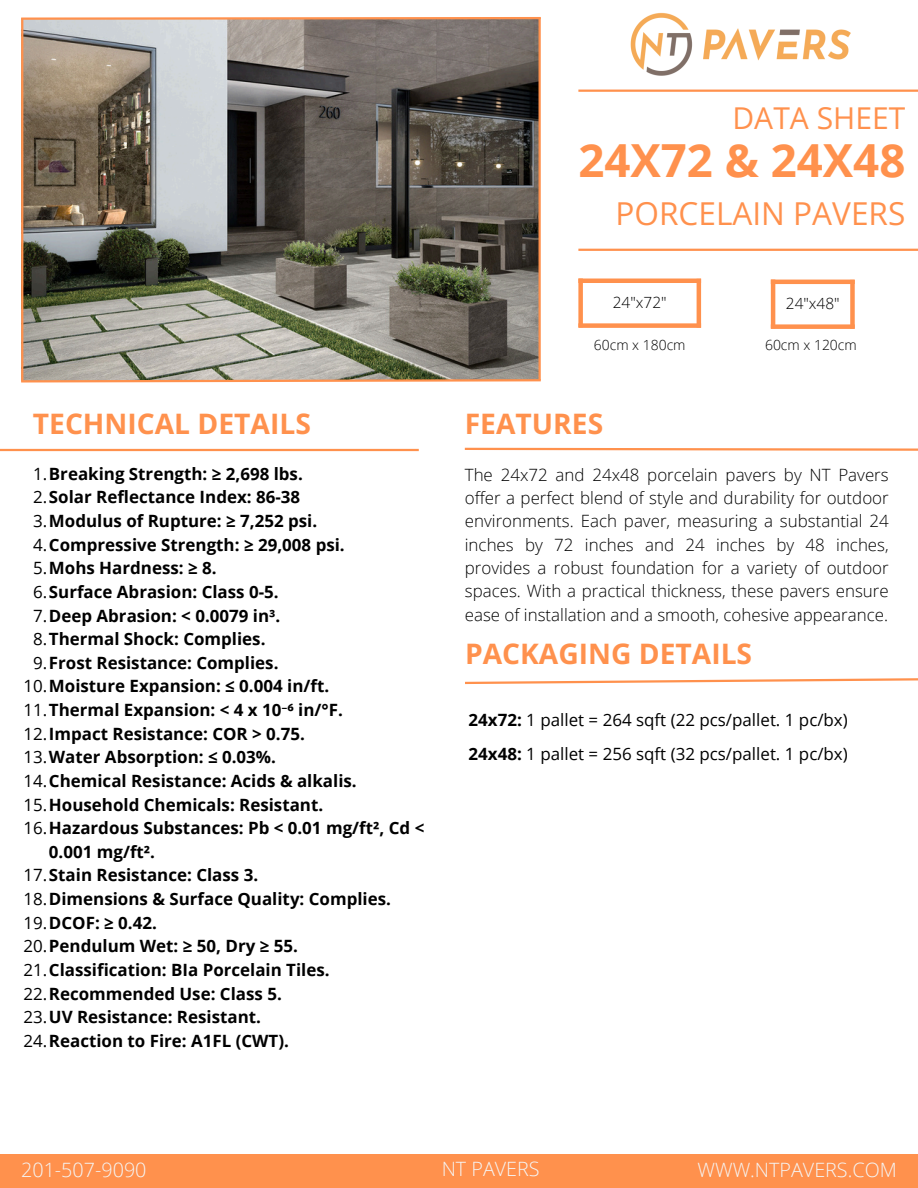
<style>
.page{position:relative;width:918px;height:1188px;background:#fff}
.page>*{position:absolute;margin:0;border:0;box-sizing:border-box;transform-origin:0 0}
.t1{font:700 45.6px "Open Sans";color:#ff914d}
.t2{font:31.65px "Open Sans";color:#ff914d}
.t3{font:30.15px "Open Sans";color:#ff914d}
.t4{font:700 28.2px "Open Sans";color:#ff914d}
.t5{font:300 19.8px "Open Sans";color:#f5f5f5}
.t6{font:700 16.95px/23.7px "Open Sans";color:#000}
.t7{font:300 16.95px/23.2px "Open Sans";color:#000;text-align:justify}
.t8{font:16.95px "Open Sans";color:#000}
.t9{font:300 15.45px "Open Sans";color:#000}
.t10{font:300 13.95px "Open Sans";color:#000}
.s1{font-weight:400}
.s2{font-family:"Noto Sans"}
.s3{font-weight:700}
</style>
<div class="page">
<div style="left:0;top:1154px;width:918px;height:34px;background:#ff914d"></div>
<img style="left:23px;top:21px;width:516px;height:357px">
<hr style="left:0;top:449px;width:419px;height:2px;background:#ff914d">
<svg style="left:464px;top:447px;width:454px;height:4px"></svg>
<svg style="left:465px;top:678px;width:453px;height:7px"></svg>
<hr style="left:578px;top:90px;width:340px;height:2px;background:#ff914d">
<hr style="left:578px;top:249px;width:340px;height:2px;background:#ff914d">
<svg style="left:21px;top:378px;width:520px;height:5px"></svg>
<svg style="left:21px;top:17px;width:520px;height:4px"></svg>
<hr style="left:539px;top:18px;width:2px;height:362px;background:#ff914d">
<hr style="left:21px;top:19px;width:2px;height:362px;background:#ff914d">
<img style="left:630px;top:12px;width:221px;height:64px">
<div style="left:578px;top:279px;width:5px;height:48px;background:#ff914d"></div>
<hr style="left:578px;top:279px;width:123px;height:4px;background:#ff914d">
<div style="left:578px;top:323px;width:123px;height:5px;background:#ff914d"></div>
<hr style="left:697px;top:279px;width:4px;height:49px;background:#ff914d">
<hr style="left:771px;top:280px;width:4px;height:48px;background:#ff914d">
<hr style="left:771px;top:280px;width:84px;height:4px;background:#ff914d">
<div style="left:771px;top:324px;width:84px;height:5px;background:#ff914d"></div>
<div style="left:850px;top:280px;width:5px;height:49px;background:#ff914d"></div>
<p class="t3" style="left:732px;top:97px;width:174px">DATA SHEET</p>
<p class="t1" style="left:578px;top:129px;width:329px">24X72 &amp; 24X48</p>
<p class="t2" style="left:616px;top:191px;width:291px">PORCELAIN PAVERS</p>
<p class="t9" style="left:613px;top:292px;width:55px">24"x72"</p>
<p class="t9" style="left:786px;top:293px;width:55px">24"x48"</p>
<p class="t4" style="left:33px;top:404px;width:279px">TECHNICAL DETAILS</p>
<p class="t6" style="left:33px;top:461px;width:271px"><span class="s1">1.</span>Breaking Strength: ≥ 2,698 lbs.</p>
<p class="t6" style="left:33px;top:485px;width:269px"><span class="s1">2.</span>Solar Reflectance Index: 86-38</p>
<p class="t6" style="left:33px;top:509px;width:286px"><span class="s1">3.</span>Modulus of Rupture: ≥ 7,252 psi.</p>
<h2 class="t6" style="left:33px;top:532px;width:313px"><span class="s1">4.</span>Compressive Strength: ≥ 29,008 psi.</h2>
<h1 class="t6" style="left:33px;top:556px;width:185px"><span class="s1">5.</span>Mohs Hardness: ≥ 8.</h1>
<h2 class="t6" style="left:33px;top:580px;width:247px"><span class="s1">6.</span>Surface Abrasion: Class 0-5.</h2>
<p class="t6" style="left:33px;top:603px;width:249px"><span class="s1">7.</span>Deep Abrasion: &lt; 0.0079 in³.</p>
<p class="t6" style="left:33px;top:627px;width:234px"><span class="s1">8.</span>Thermal Shock: Complies.</p>
<p class="t6" style="left:33px;top:650px;width:247px"><span class="s1">9.</span>Frost Resistance: Complies.</p>
<p class="t6" style="left:23px;top:674px;width:307px"><span class="s1">10.</span>Moisture Expansion: ≤ 0.004 in/ft.</p>
<p class="t6" style="left:23px;top:698px;width:321px"><span class="s1">11.</span>Thermal Expansion: &lt; 4 x 10<span class="s2">⁻</span>⁶ in/°F.</p>
<p class="t6" style="left:23px;top:721px;width:283px"><span class="s1">12.</span>Impact Resistance: COR &gt; 0.75.</p>
<p class="t6" style="left:23px;top:745px;width:254px"><span class="s1">13.</span>Water Absorption: ≤ 0.03%.</p>
<p class="t6" style="left:23px;top:769px;width:335px"><span class="s1">14.</span>Chemical Resistance: Acids &amp; alkalis.</p>
<p class="t6" style="left:23px;top:792px;width:301px"><span class="s1">15.</span>Household Chemicals: Resistant.</p>
<p class="t6" style="left:49px;top:816px;width:377px;text-indent:-26px"><span class="s1">16.</span>Hazardous Substances: Pb &lt; 0.01 mg/ft², Cd &lt;<br>0.001 mg/ft².</p>
<p class="t6" style="left:23px;top:863px;width:236px"><span class="s1">17.</span>Stain Resistance: Class 3.</p>
<p class="t6" style="left:23px;top:887px;width:369px"><span class="s1">18.</span>Dimensions &amp; Surface Quality: Complies.</p>
<p class="t6" style="left:23px;top:910px;width:135px"><span class="s1">19.</span>DCOF: ≥ 0.42.</p>
<p class="t6" style="left:23px;top:934px;width:276px"><span class="s1">20.</span>Pendulum Wet: ≥ 50, Dry ≥ 55.</p>
<h3 class="t6" style="left:23px;top:958px;width:308px"><span class="s1">21.</span>Classification: BIa Porcelain Tiles.</h3>
<p class="t6" style="left:23px;top:981px;width:260px"><span class="s1">22.</span>Recommended Use: Class 5.</p>
<h3 class="t6" style="left:23px;top:1005px;width:239px"><span class="s1">23.</span>UV Resistance: Resistant.</h3>
<p class="t6" style="left:23px;top:1028px;width:267px"><span class="s1">24.</span>Reaction to Fire: A1FL (CWT).</p>
<p class="t10" style="left:594px;top:335px;width:93px">60cm x 180cm</p>
<p class="t10" style="left:765px;top:335px;width:93px">60cm x 120cm</p>
<p class="t4" style="left:465px;top:404px;width:140px">FEATURES</p>
<p class="t7" style="left:465px;top:463px;width:425px">The 24x72 and 24x48 porcelain pavers by NT Pavers offer a perfect blend of style and durability for outdoor environments. Each paver, measuring a substantial 24 inches by 72 inches and 24 inches by 48 inches, provides a robust foundation for a variety of outdoor spaces. With a practical thickness, these pavers ensure ease of installation and a smooth, cohesive appearance.</p>
<p class="t4" style="left:465px;top:634px;width:289px">PACKAGING DETAILS</p>
<p class="t8" style="left:469px;top:708px;width:381px"><span class="s3">24x72:</span> 1 pallet = 264 sqft (22 pcs/pallet. 1 pc/bx)</p>
<p class="t8" style="left:469px;top:742px;width:381px"><span class="s3">24x48:</span> 1 pallet = 256 sqft (32 pcs/pallet. 1 pc/bx)</p>
<p class="t5" style="left:442px;top:1155px;width:99px">NT PAVERS</p>
<p class="t5" style="left:21px;top:1155px;width:127px">201-507-9090</p>
<p class="t5" style="left:697px;top:1155px;width:201px">WWW.NTPAVERS.COM</p>
</div>
